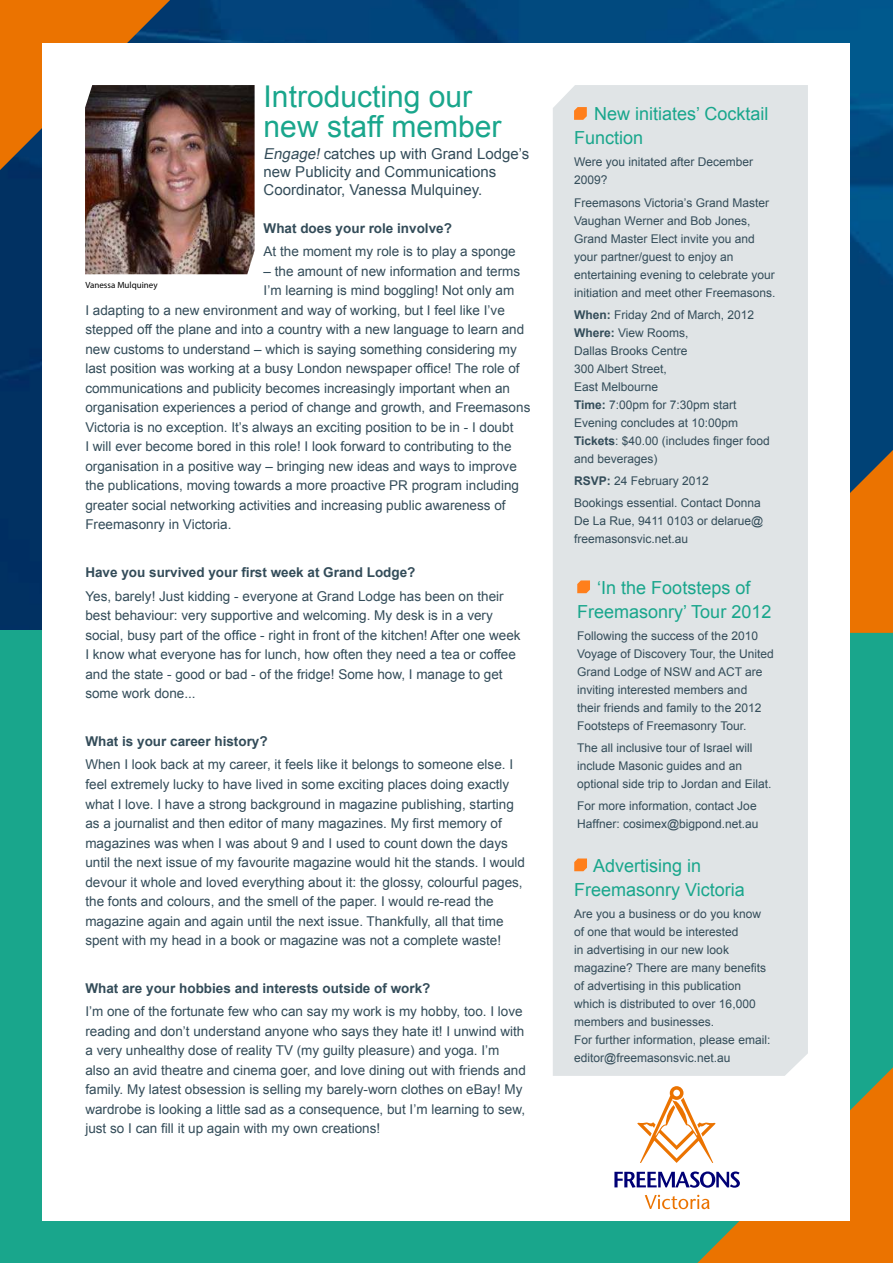
<style>
.page{position:relative;width:893px;height:1263px;background:#fff}
.page>*{position:absolute;margin:0;border:0;box-sizing:border-box;transform-origin:0 0}
.t1{font:30px/30px "Arial";color:#19a68c}
.t2{font:18px/24px "Arial";color:#19a68c}
.t3{font:15px/18px "Arial";color:#334c59}
.t4{font:13.5px/19.5px "Arial";color:#334c59}
.t5{font:700 13.5px "Arial";color:#334c59}
.t6{font:12px/18px "Arial";color:#334c59}
.t7{font:9px "Myriad Pro";color:#000}
.s1{font-style:italic}
.s2{font-weight:700}
</style>
<div class="page">
<img style="left:0;top:0;width:893px;height:631px">
<div style="left:0;top:631px;width:893px;height:632px;background:#19a68c"></div>
<svg style="left:0;top:0;width:170px;height:170px;background:#c96c12"></svg>
<svg style="left:850px;top:450px;width:43px;height:183px;background:#cf6d0d"></svg>
<div style="left:43px;top:43px;width:807px;height:1177px;background:#fff"></div>
<div style="left:553px;top:85px;width:255px;height:991px;background:#e0e4e6"></div>
<svg style="left:574px;top:107px;width:13px;height:13px"></svg>
<svg style="left:614px;top:1067px;width:279px;height:196px"></svg>
<img style="left:85px;top:85px;width:170px;height:189px">
<svg style="left:577px;top:580px;width:13px;height:13px"></svg>
<svg style="left:574px;top:858px;width:13px;height:13px"></svg>
<h1 class="t1" style="left:264px;top:83px;width:239px">Introducting our new staff member</h1>
<p class="t3" style="left:264px;top:146px;width:267px"><span class="s1">Engage!</span> catches up with Grand Lodge’s new Publicity and Communications<br>Coordinator, Vanessa Mulquiney.</p>
<p class="t5" style="left:264px;top:223px;width:190px">What does your role involve?</p>
<p class="t4" style="left:264px;top:243px;width:254px">At the moment my role is to play a sponge</p>
<p class="t4" style="left:264px;top:262px;width:258px">– the amount of new information and terms</p>
<p class="t4" style="left:264px;top:282px;width:252px">I’m learning is mind boggling! Not only am</p>
<p class="t4" style="left:85px;top:301px;width:421px">I adapting to a new environment and way of working, but I feel like I’ve</p>
<p class="t4" style="left:85px;top:321px;width:440px">stepped off the plane and into a country with a new language to learn and</p>
<p class="t4" style="left:85px;top:340px;width:433px">new customs to understand – which is saying something considering my</p>
<p class="t4" style="left:85px;top:359px;width:436px">last position was working at a busy London newspaper office! The role of</p>
<p class="t4" style="left:85px;top:379px;width:426px">communications and publicity becomes increasingly important when an</p>
<p class="t4" style="left:85px;top:399px;width:446px">organisation experiences a period of change and growth, and Freemasons</p>
<p class="t4" style="left:85px;top:418px;width:429px">Victoria is no exception. It’s always an exciting position to be in - I doubt</p>
<p class="t4" style="left:85px;top:438px;width:428px">I will ever become bored in this role! I look forward to contributing to the</p>
<p class="t4" style="left:85px;top:457px;width:433px">organisation in a positive way – bringing new ideas and ways to improve</p>
<p class="t4" style="left:85px;top:477px;width:435px">the publications, moving towards a more proactive PR program including</p>
<p class="t4" style="left:85px;top:496px;width:422px">greater social networking activities and increasing public awareness of</p>
<p class="t4" style="left:85px;top:516px;width:148px">Freemasonry in Victoria.</p>
<p class="t5" style="left:85px;top:563px;width:332px">Have you survived your first week at Grand Lodge?</p>
<p class="t4" style="left:85px;top:587px;width:437px">Yes, barely! Just kidding - everyone at Grand Lodge has been on their best behaviour: very supportive and welcoming. My desk is in a very social, busy part of the office - right in front of the kitchen! After one week I know what everyone has for lunch, how often they need a tea or coffee and the state - good or bad - of the fridge! Some how, I manage to get some work done...</p>
<p class="t5" style="left:85px;top:736px;width:184px">What is your career history?</p>
<p class="t4" style="left:85px;top:756px;width:441px">When I look back at my career, it feels like it belongs to someone else. I feel extremely lucky to have lived in some exciting places doing exactly what I love. I have a strong background in magazine publishing, starting as a journalist and then editor of many magazines. My first memory of magazines was when I was about 9 and I used to count down the days until the next issue of my favourite magazine would hit the stands. I would devour it whole and loved everything about it: the glossy, colourful pages, the fonts and colours, and the smell of the paper. I would re-read the magazine again and again until the next issue. Thankfully, all that time spent with my head in a book or magazine was not a complete waste!</p>
<p class="t5" style="left:85px;top:983px;width:347px">What are your hobbies and interests outside of work?</p>
<p class="t4" style="left:85px;top:1003px;width:442px">I’m one of the fortunate few who can say my work is my hobby, too. I love reading and don’t understand anyone who says they hate it! I unwind with a very unhealthy dose of reality TV (my guilty pleasure) and yoga. I’m also an avid theatre and cinema goer, and love dining out with friends and family. My latest obsession is selling my barely-worn clothes on eBay! My wardrobe is looking a little sad as a consequence, but I’m learning to sew, just so I can fill it up again with my own creations!</p>
<p class="t7" style="left:85px;top:282px;width:74px">Vanessa Mulquiney</p>
<h2 class="t2" style="left:574px;top:103px;width:196px;text-indent:20px">New initiates’ Cocktail<br>Function</h2>
<p class="t6" style="left:574px;top:154px;width:181px">Were you initated after December<br>2009?</p>
<p class="t6" style="left:574px;top:194px;width:203px">Freemasons Victoria’s Grand Master Vaughan Werner and Bob Jones, Grand Master Elect invite you and your partner/guest to enjoy an entertaining evening to celebrate your initiation and meet other Freemasons.</p>
<p class="t6" style="left:574px;top:306px;width:197px"><span class="s2">When:</span> Friday 2nd of March, 2012<br><span class="s2">Where:</span> View Rooms,<br>Dallas Brooks Centre<br>300 Albert Street,<br>East Melbourne<br><span class="s2">Time:</span> 7:00pm for 7:30pm start<br>Evening concludes at 10:00pm<br><span class="s2">Tickets</span>: $40.00 (includes finger food and beverages)</p>
<p class="t6" style="left:574px;top:471px;width:188px;line-height:22.2px"><span class="s2">RSVP:</span> 24 February 2012<br>Bookings essential. Contact Donna</p>
<p class="t6" style="left:574px;top:513px;width:191px">De La Rue, 9411 0103 or delarue@ freemasonsvic.net.au</p>
<h2 class="t2" style="left:577px;top:576px;width:196px;text-align:center">‘In the Footsteps of<br>Freemasonry’ Tour 2012</h2>
<p class="t6" style="left:577px;top:627px;width:198px">Following the success of the 2010<br>Voyage of Discovery Tour, the United Grand Lodge of NSW and ACT are inviting interested members and<br>their friends and family to the 2012<br>Footsteps of Freemasonry Tour.</p>
<p class="t6" style="left:577px;top:740px;width:196px">The all inclusive tour of Israel will include Masonic guides and an optional side trip to Jordan and Eilat.</p>
<p class="t6" style="left:577px;top:798px;width:183px">For more information, contact Joe<br>Haffner: cosimex@bigpond.net.au</p>
<h2 class="t2" style="left:574px;top:854px;width:172px;text-indent:19px">Advertising in<br>Freemasonry Victoria</h2>
<p class="t6" style="left:574px;top:905px;width:198px">Are you a business or do you know of one that would be interested<br>in advertising in our new look magazine? There are many benefits of advertising in this publication which is distributed to over 16,000 members and businesses.<br>For further information, please email: editor@freemasonsvic.net.au</p>
</div>
